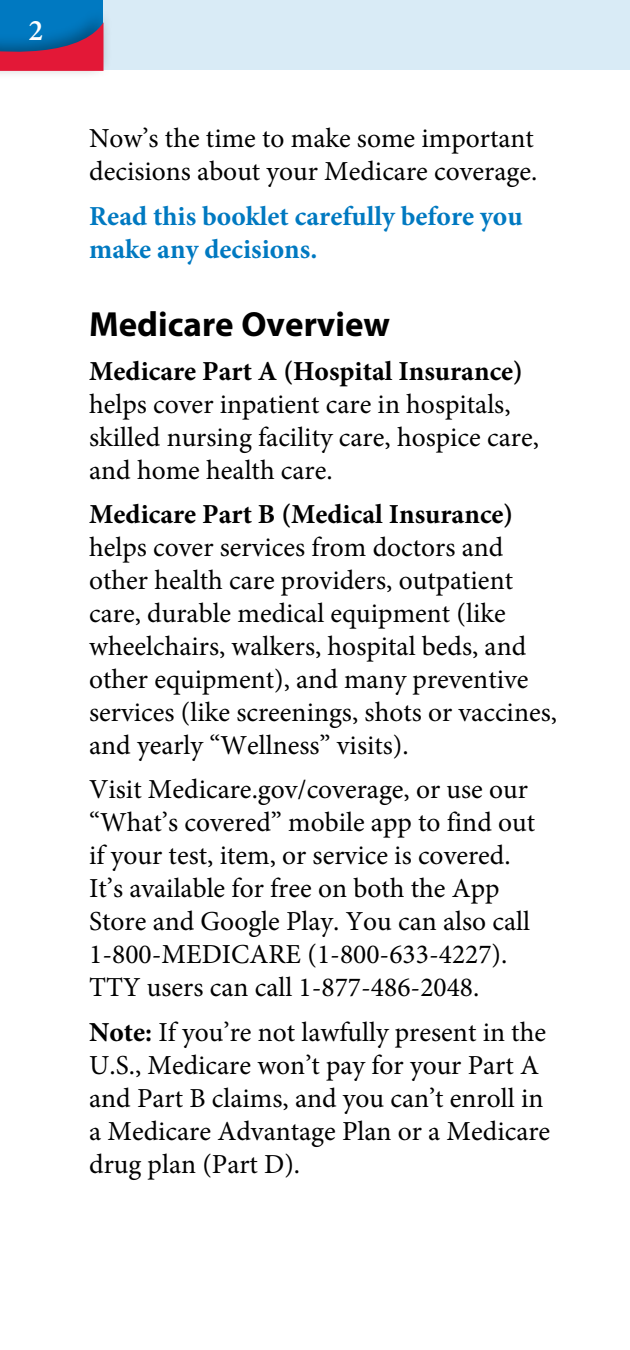
<style>
.page{position:relative;width:630px;height:1350px;background:#fff}
.page>*{position:absolute;margin:0;border:0;box-sizing:border-box;transform-origin:0 0}
.headings{font:700 35px "Myriad Pro";color:#000}
.t1{font:600 30px "Minion Pro";color:#fff}
.ACCR__body_text{font:27.5px/33px "Minion Pro";color:#000}
.ACCR__body_text-2{font:700 27.5px/33px "Minion Pro";color:#0079c1}
.s1{font-weight:700}
</style>
<div class="page">
<div style="left:0;top:0;width:630px;height:70px;background:#d9ebf6"></div>
<div style="left:0;top:0;width:104px;height:69px;background:#0079c1"></div>
<div style="left:0;top:6px;width:113px;height:74px;background:#000;opacity:.35"></div>
<svg style="left:0;top:22px;width:104px;height:49px"></svg>
<p class="t1" style="left:28px;top:10px;width:16px">2</p>
<p class="ACCR__body_text" style="left:89px;top:122px;width:450px">Now’s the time to make some important decisions about your Medicare coverage.</p>
<p class="ACCR__body_text-2" style="left:89px;top:199px;width:435px">Read this booklet carefully before you make any decisions.</p>
<p class="headings" style="left:89px;top:301px;width:302px">Medicare Overview</p>
<p class="ACCR__body_text" style="left:89px;top:355px;width:451px"><span class="s1">Medicare Part A (Hospital Insurance) </span>helps cover inpatient care in hospitals, skilled nursing facility care, hospice care, and home health care.</p>
<p class="ACCR__body_text" style="left:89px;top:498px;width:469px"><span class="s1">Medicare Part B (Medical Insurance) </span>helps cover services from doctors and other health care providers, outpatient care, durable medical equipment (like wheelchairs, walkers, hospital beds, and other equipment), and many preventive services (like screenings, shots or vaccines, and yearly “Wellness” visits).</p>
<p class="ACCR__body_text" style="left:89px;top:773px;width:447px">Visit Medicare.gov/coverage, or use our “What’s covered” mobile app to find out if your test, item, or service is covered.<br>It’s available for free on both the App Store and Google Play. You can also call 1-800-MEDICARE (1-800-633-4227).<br>TTY users can call 1-877-486-2048.</p>
<p class="ACCR__body_text" style="left:89px;top:1016px;width:463px"><span class="s1">Note:</span> If you’re not lawfully present in the U.S., Medicare won’t pay for your Part A and Part B claims, and you can’t enroll in a Medicare Advantage Plan or a Medicare drug plan (Part D).</p>
</div>
